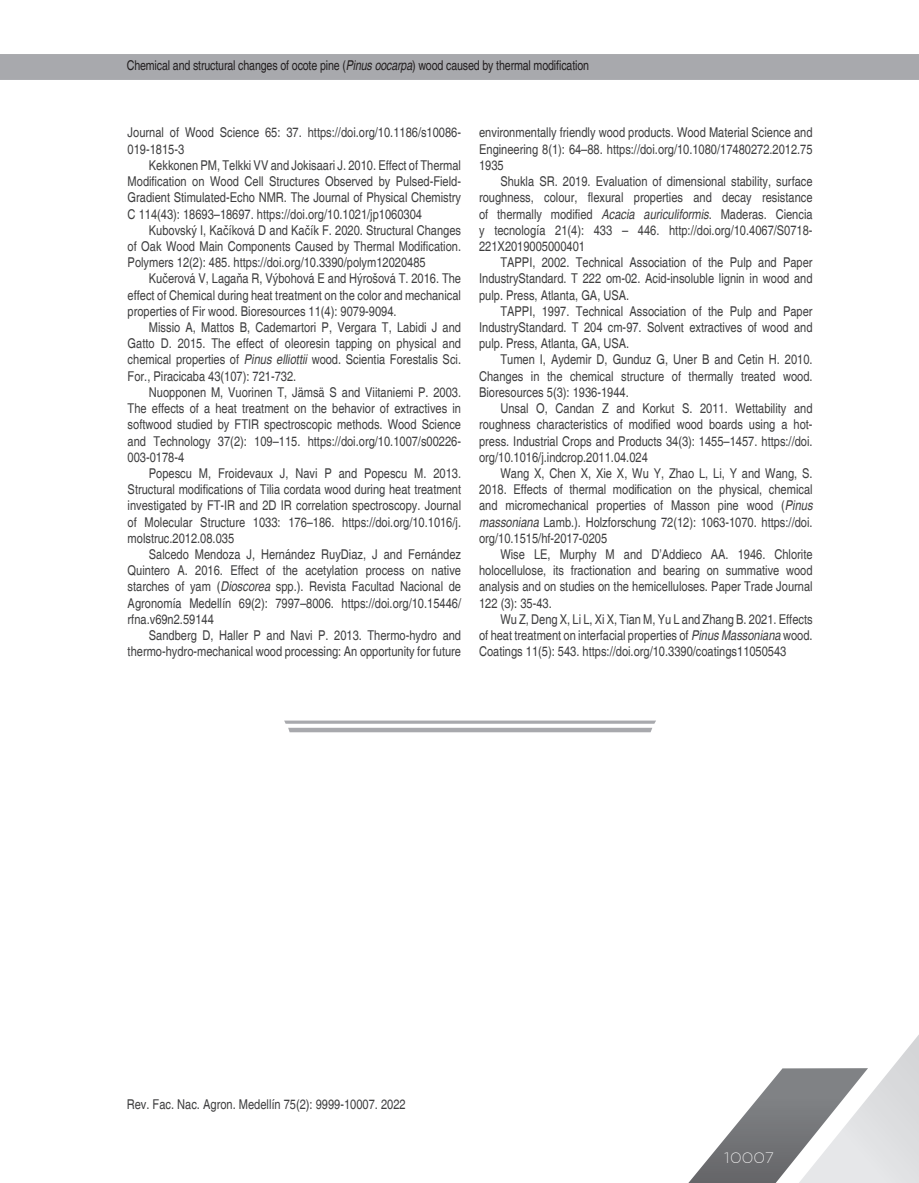
<style>
.page{position:relative;width:919px;height:1183px;background:#fff}
.page>*{position:absolute;margin:0;border:0;box-sizing:border-box;transform-origin:0 0}
.t1{font:100 15px "Zona Pro";letter-spacing:.05em;color:#fff}
.t2{font:condensed 13.5px/16.2px "Helvetica";color:#3e3e3f;text-align:justify}
.t3{font:condensed 13.5px "Helvetica";letter-spacing:-.01em;color:#231f20;scale:.96 1}
.s1{font-style:italic}
</style>
<div class="page">
<svg style="left:689px;top:1036px;width:229px;height:146px"></svg>
<div style="left:0;top:54px;width:918px;height:26px;background:#a8a9ad"></div>
<svg style="left:284px;top:720px;width:372px;height:12px"></svg>
<p class="t3" style="left:127px;top:58px;width:483px">Chemical and structural changes of ocote pine (<span class="s1">Pinus oocarpa</span>) wood caused by thermal modification</p>
<p class="t2" style="left:128px;top:125px;width:335px">Journal of Wood Science 65: 37. https://doi.org/10.1186/s10086-<br>019-1815-3</p>
<p class="t2" style="left:128px;top:157px;width:335px;text-indent:21px">Kekkonen PM, Telkki VV and Jokisaari J. 2010. Effect of Thermal Modification on Wood Cell Structures Observed by Pulsed-Field-Gradient Stimulated-Echo NMR. The Journal of Physical Chemistry C 114(43): 18693–18697. https://doi.org/10.1021/jp1060304</p>
<p class="t2" style="left:128px;top:222px;width:335px;text-indent:21px">Kubovský I, Kačíková D and Kačík F. 2020. Structural Changes of Oak Wood Main Components Caused by Thermal Modification.<br>Polymers 12(2): 485. https://doi.org/10.3390/polym12020485</p>
<p class="t2" style="left:128px;top:270px;width:335px;text-indent:21px">Kučerová V, Lagaňa R, Výbohová E and Hýrošová T. 2016. The effect of Chemical during heat treatment on the color and mechanical properties of Fir wood. Bioresources 11(4): 9079-9094.</p>
<p class="t2" style="left:128px;top:319px;width:335px;text-indent:21px">Missio A, Mattos B, Cademartori P, Vergara T, Labidi J and Gatto D. 2015. The effect of oleoresin tapping on physical and chemical properties of <span class="s1">Pinus elliottii</span> wood. Scientia Forestalis Sci.<br>For., Piracicaba 43(107): 721-732.</p>
<p class="t2" style="left:128px;top:384px;width:335px;text-indent:21px">Nuopponen M, Vuorinen T, Jämsä S and Viitaniemi P. 2003.<br>The effects of a heat treatment on the behavior of extractives in softwood studied by FTIR spectroscopic methods. Wood Science and Technology 37(2): 109–115. https://doi.org/10.1007/s00226- 003-0178-4</p>
<p class="t2" style="left:128px;top:465px;width:335px;text-indent:21px">Popescu M, Froidevaux J, Navi P and Popescu M. 2013.<br>Structural modifications of Tilia cordata wood during heat treatment investigated by FT-IR and 2D IR correlation spectroscopy. Journal of Molecular Structure 1033: 176–186. https://doi.org/10.1016/j. molstruc.2012.08.035</p>
<p class="t2" style="left:128px;top:546px;width:335px;text-indent:21px">Salcedo Mendoza J, Hernández RuyDiaz, J and Fernández Quintero A. 2016. Effect of the acetylation process on native starches of yam (<span class="s1">Dioscorea</span> spp.). Revista Facultad Nacional de Agronomía Medellín 69(2): 7997–8006. https://doi.org/10.15446/ rfna.v69n2.59144</p>
<p class="t2" style="left:128px;top:627px;width:335px;text-align:right">Sandberg D, Haller P and Navi P. 2013. Thermo-hydro and thermo-hydro-mechanical wood processing: An opportunity for future</p>
<p class="t2" style="left:479px;top:125px;width:335px">environmentally friendly wood products. Wood Material Science and Engineering 8(1): 64–88. https://doi.org/10.1080/17480272.2012.75<br>1935</p>
<p class="t2" style="left:479px;top:173px;width:335px;text-indent:21px">Shukla SR. 2019. Evaluation of dimensional stability, surface roughness, colour, flexural properties and decay resistance of thermally modified <span class="s1">Acacia auriculiformis</span>. Maderas. Ciencia y tecnología 21(4): 433 – 446. http://doi.org/10.4067/S0718- 221X2019005000401</p>
<p class="t2" style="left:479px;top:254px;width:335px;text-indent:21px">TAPPI, 2002. Technical Association of the Pulp and Paper IndustryStandard. T 222 om-02. Acid-insoluble lignin in wood and pulp. Press, Atlanta, GA, USA.</p>
<p class="t2" style="left:479px;top:303px;width:335px;text-indent:21px">TAPPI, 1997. Technical Association of the Pulp and Paper IndustryStandard. T 204 cm-97. Solvent extractives of wood and pulp. Press, Atlanta, GA, USA.</p>
<p class="t2" style="left:479px;top:351px;width:335px;text-indent:21px">Tumen I, Aydemir D, Gunduz G, Uner B and Cetin H. 2010.<br>Changes in the chemical structure of thermally treated wood.<br>Bioresources 5(3): 1936-1944.</p>
<p class="t2" style="left:479px;top:400px;width:335px;text-indent:21px">Unsal O, Candan Z and Korkut S. 2011. Wettability and roughness characteristics of modified wood boards using a hot&shy;press. Industrial Crops and Products 34(3): 1455–1457. https://doi. org/10.1016/j.indcrop.2011.04.024</p>
<p class="t2" style="left:479px;top:465px;width:335px;text-indent:21px">Wang X, Chen X, Xie X, Wu Y, Zhao L, Li, Y and Wang, S.<br>2018. Effects of thermal modification on the physical, chemical and micromechanical properties of Masson pine wood (<span class="s1">Pinus massoniana</span> Lamb.). Holzforschung 72(12): 1063-1070. https://doi. org/10.1515/hf-2017-0205</p>
<p class="t2" style="left:479px;top:546px;width:335px;text-indent:21px">Wise LE, Murphy M and D’Addieco AA. 1946. Chlorite holocellulose, its fractionation and bearing on summative wood analysis and on studies on the hemicelluloses. Paper Trade Journal 122 (3): 35-43.</p>
<p class="t2" style="left:479px;top:611px;width:335px;text-indent:21px">Wu Z, Deng X, Li L, Xi X, Tian M, Yu L and Zhang B. 2021. Effects of heat treatment on interfacial properties of <span class="s1">Pinus Massoniana</span> wood.<br>Coatings 11(5): 543. https://doi.org/10.3390/coatings11050543</p>
<p class="t2" style="left:127px;top:1095px;width:280px">Rev. Fac. Nac. Agron. Medellín 75(2): 9999-10007. 2022</p>
<p class="t1" style="left:724px;top:1148px;width:51px">10007</p>
</div>
